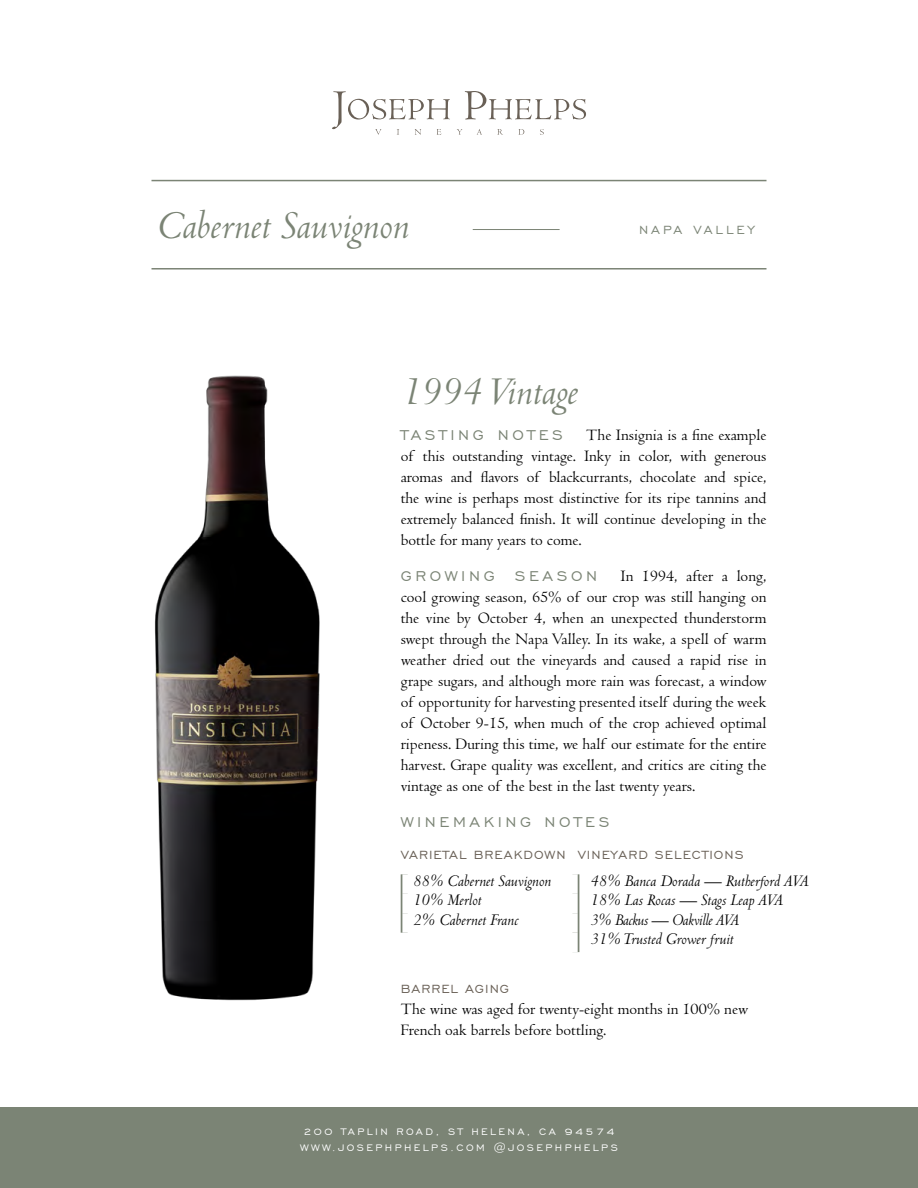
<style>
.page{position:relative;width:918px;height:1188px;background:#fff}
.page>*{position:absolute;margin:0;border:0;box-sizing:border-box;transform-origin:0 0}
.t1{font:italic 42px "Centaur MT Std";color:#7b8475}
.t2{font:18px "Engravers Gothic BT";letter-spacing:.2em;color:#7b8475}
.t3{font:italic 17.25px "Centaur MT Std";color:#000}
.t4{font:italic 17.25px/19.5px "Centaur MT Std";letter-spacing:-.02em;color:#000}
.t5{font:16.5px/21px "Centaur MT Std";color:#000;text-align:justify}
.t6{font:15px "Engravers Gothic BT";letter-spacing:.07em;color:#696056}
.t7{font:15px "Engravers Gothic BT";letter-spacing:.2em;color:#7b8475}
.t8{font:12px/16.5px "Engravers Gothic BT";letter-spacing:.2em;color:#fff}
</style>
<div class="page">
<div style="left:0;top:1107px;width:918px;height:81px;background:#7b8475"></div>
<svg style="left:457px;top:129px;width:5px;height:6px"></svg>
<svg style="left:477px;top:129px;width:5px;height:6px"></svg>
<svg style="left:497px;top:129px;width:6px;height:6px"></svg>
<svg style="left:518px;top:129px;width:6px;height:6px"></svg>
<svg style="left:540px;top:129px;width:4px;height:6px"></svg>
<svg style="left:332px;top:91px;width:118px;height:44px"></svg>
<svg style="left:465px;top:91px;width:121px;height:28px"></svg>
<img style="left:154px;top:375px;width:166px;height:626px">
<svg style="left:401px;top:874px;width:178px;height:78px"></svg>
<div style="left:402px;top:874px;width:11px;height:20px;background:#fff"></div>
<div style="left:567px;top:874px;width:11px;height:20px;background:#fff"></div>
<div style="left:402px;top:894px;width:11px;height:19px;background:#fff"></div>
<div style="left:567px;top:894px;width:11px;height:19px;background:#fff"></div>
<div style="left:402px;top:913px;width:11px;height:20px;background:#fff"></div>
<div style="left:567px;top:913px;width:11px;height:20px;background:#fff"></div>
<div style="left:567px;top:933px;width:11px;height:19px;background:#fff"></div>
<hr style="left:152px;top:180px;width:614px;height:1px;background:#7b8475">
<hr style="left:152px;top:268px;width:614px;height:2px;background:#7b8475">
<hr style="left:473px;top:229px;width:87px;height:1px;background:#7b8475">
<h1 class="t1" style="left:156px;top:199px;width:254px">Cabernet Sauvignon</h1>
<p class="t7" style="left:639px;top:222px;width:117px">NAPA VALLEY</p>
<h1 class="t1" style="left:401px;top:365px;width:178px">1994 Vintage</h1>
<p class="t2" style="left:401px;top:425px;width:164px">TASTING NOTES</p>
<p class="t5" style="left:401px;top:425px;width:367px;text-indent:186px">The Insignia is a fine example of this outstanding vintage. Inky in color, with generous aromas and flavors of blackcurrants, chocolate and spice, the wine is perhaps most distinctive for its ripe tannins and extremely balanced finish. It will continue developing in the bottle for many years to come.</p>
<p class="t2" style="left:401px;top:566px;width:198px">GROWING SEASON</p>
<p class="t5" style="left:401px;top:566px;width:367px;text-indent:220px">In 1994, after a long, cool growing season, 65% of our crop was still hanging on the vine by October 4, when an unexpected thunderstorm swept through the Napa Valley. In its wake, a spell of warm weather dried out the vineyards and caused a rapid rise in grape sugars, and although more rain was forecast, a window of opportunity for harvesting presented itself during the week of October 9-15, when much of the crop achieved optimal ripeness. During this time, we half our estimate for the entire harvest. Grape quality was excellent, and critics are citing the vintage as one of the best in the last twenty years.</p>
<p class="t2" style="left:401px;top:812px;width:210px">WINEMAKING NOTES</p>
<p class="t6" style="left:401px;top:846px;width:344px">VARIETAL BREAKDOWN VINEYARD SELECTIONS</p>
<p class="t3" style="left:413px;top:870px;width:140px">88% Cabernet Sauvignon</p>
<p class="t3" style="left:590px;top:870px;width:220px">48% Banca Dorada — Rutherford AVA</p>
<p class="t3" style="left:413px;top:889px;width:70px">10% Merlot</p>
<p class="t3" style="left:590px;top:889px;width:194px">18% Las Rocas — Stags Leap AVA</p>
<p class="t3" style="left:413px;top:909px;width:107px">2% Cabernet Franc</p>
<p class="t4" style="left:590px;top:909px;width:150px">3% Backus — Oakville AVA<br>31% Trusted Grower fruit</p>
<p class="t6" style="left:401px;top:980px;width:110px">BARREL AGING</p>
<p class="t5" style="left:401px;top:998px;width:349px">The wine was aged for twenty-eight months in 100% new<br>French oak barrels before bottling.</p>
<p class="t8" style="left:300px;top:1123px;width:319px">200 TAPLIN ROAD, ST HELENA, CA 94574<br>WWW.JOSEPHPHELPS.COM @JOSEPHPHELPS</p>
</div>
